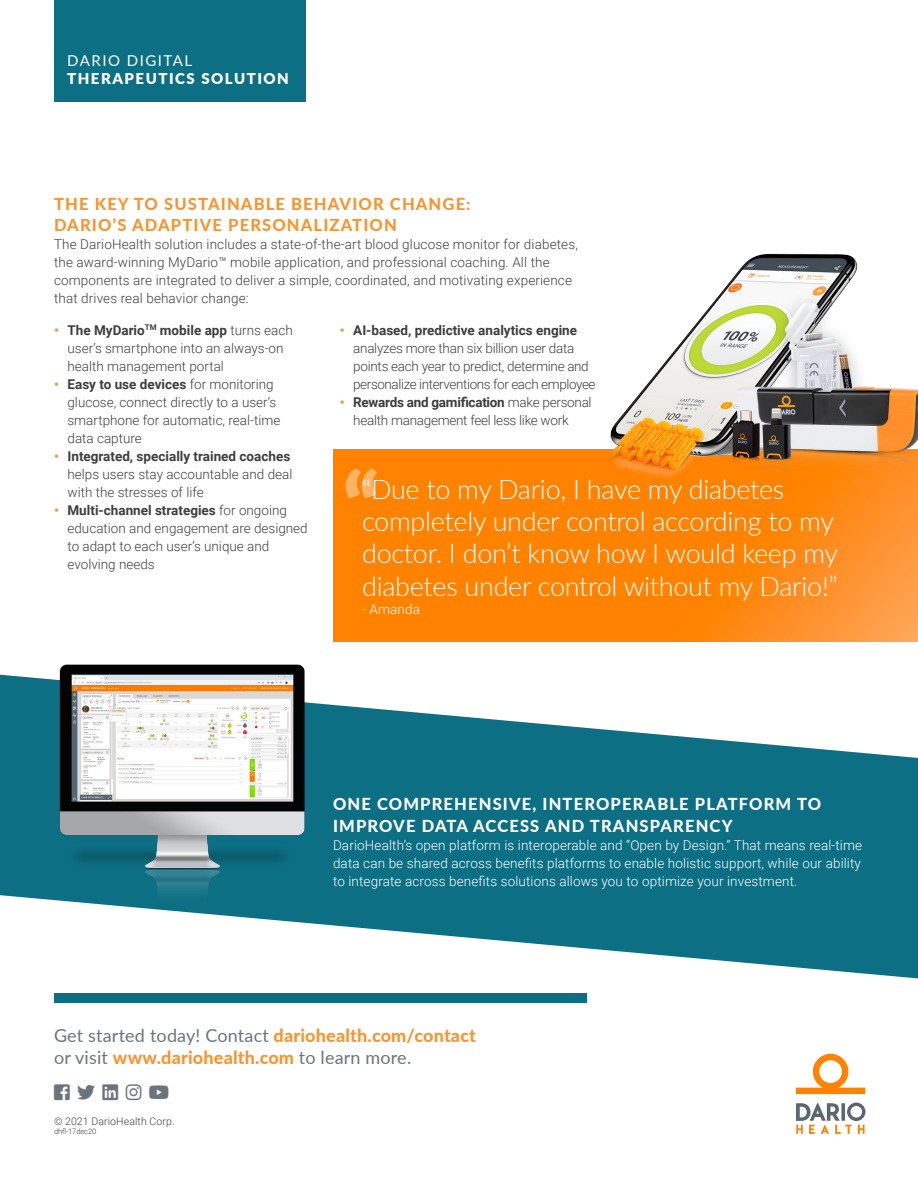
<style>
.page{position:relative;width:918px;height:1188px;background:#fff}
.page>*{position:absolute;margin:0;border:0;box-sizing:border-box;transform-origin:0 0}
.t1{font:900 90px "Lato";color:#fff}
.t2{font:300 27px/32.4px "Lato";letter-spacing:-.01em;color:#fff}
.t3{font:18px/21.6px "Lato";letter-spacing:.01em;color:#6a747d}
.t4{font:18px "Font Awesome 5 Brands";color:#6a747d}
.t5{font:800 16.5px/21.6px "Lato";letter-spacing:.07em;color:#fff}
.t6{font:800 16.5px/21.6px "Lato";letter-spacing:.07em;color:#f79532}
.t7{font:900 15px/18px "Lato";letter-spacing:.1em;color:#fff}
.Body{font:300 13.5px/18px "Roboto";color:#3e3e3f}
.Body-2{font:300 13.5px/18px "Roboto";letter-spacing:.01em;color:#fff;text-align:justify}
.Body-3{font:300 13.5px/18px "Roboto";letter-spacing:-.02em;color:#3e3e3f}
.Body-4{font:300 10.5px "Roboto";letter-spacing:.01em;color:#3e3e3f}
.Body-5{font:300 7.5px "Roboto";letter-spacing:-.01em;color:#3e3e3f}
.s1{font-weight:400}
.s2{font-weight:700;color:#ff8f27}
.s3{font-weight:700}
.s4{font-weight:800;color:#f79532}
</style>
<div class="page">
<svg style="left:796px;top:1054px;width:69px;height:40px"></svg>
<svg style="left:796px;top:1103px;width:69px;height:31px"></svg>
<div style="left:54px;top:993px;width:532px;height:10px;background:#0d6f84"></div>
<div style="left:54px;top:0;width:252px;height:102px;background:#0d6f84"></div>
<svg style="left:0;top:674px;width:918px;height:305px;fill:#0d6f84"></svg>
<svg style="left:333px;top:449px;width:585px;height:193px;background:#ff8509"></svg>
<img style="left:598px;top:253px;width:320px;height:246px">
<img style="left:15px;top:664px;width:309px;height:250px">
<p class="t7" style="left:67px;top:51px;width:223px"><span class="s1">DARIO DIGITAL<br></span>THERAPEUTICS SOLUTION</p>
<p class="t6" style="left:54px;top:192px;width:418px">THE KEY TO SUSTAINABLE BEHAVIOR CHANGE:<br>DARIO’S ADAPTIVE PERSONALIZATION</p>
<p class="Body" style="left:54px;top:235px;width:525px">The DarioHealth solution includes a state-of-the-art blood glucose monitor for diabetes, the award-winning MyDario™ mobile application, and professional coaching. All the components are integrated to deliver a simple, coordinated, and motivating experience that drives real behavior change:</p>
<p class="Body" style="left:68px;top:320px;width:227px;text-indent:-14px"><span class="s2">•</span> <span class="s3">The MyDario</span><sup>TM</sup> <span class="s3">mobile app</span> turns each user’s smartphone into an always-on health management portal</p>
<p class="Body" style="left:68px;top:374px;width:214px;text-indent:-14px"><span class="s2">•</span> <span class="s3">Easy to use devices</span> for monitoring glucose, connect directly to a user’s smartphone for automatic, real-time data capture</p>
<p class="Body" style="left:68px;top:446px;width:226px;text-indent:-14px"><span class="s2">•</span> <span class="s3">Integrated, specially trained coaches </span>helps users stay accountable and deal with the stresses of life</p>
<p class="Body" style="left:68px;top:500px;width:242px;text-indent:-14px"><span class="s2">•</span> <span class="s3">Multi-channel strategies</span> for ongoing education and engagement are designed to adapt to each user’s unique and evolving needs</p>
<p class="Body-3" style="left:353px;top:320px;width:244px;text-indent:-14px"><span class="s2">•</span> <span class="s3">AI-based, predictive analytics engine </span>analyzes more than six billion user data points each year to predict, determine and personalize interventions for each employee</p>
<p class="Body-3" style="left:353px;top:392px;width:240px;text-indent:-14px"><span class="s2">•</span> <span class="s3">Rewards and gamification</span> make personal health management feel less like work</p>
<h1 class="t1" style="left:343px;top:439px;width:38px">“</h1>
<p class="t2" style="left:362px;top:472px;width:478px">“Due to my Dario, I have my diabetes completely under control according to my doctor. I don’t know how I would keep my diabetes under control without my Dario!”</p>
<p class="Body-2" style="left:362px;top:599px;width:59px">- Amanda</p>
<p class="t5" style="left:333px;top:793px;width:490px">ONE COMPREHENSIVE, INTEROPERABLE PLATFORM TO<br>IMPROVE DATA ACCESS AND TRANSPARENCY</p>
<p class="Body-2" style="left:333px;top:835px;width:531px">DarioHealth’s open platform is interoperable and “Open by Design.” That means real-time data can be shared across benefits platforms to enable holistic support, while our ability to integrate across benefits solutions allows you to optimize your investment.</p>
<p class="t3" style="left:54px;top:1024px;width:424px">Get started today! Contact <span class="s4">dariohealth.com/contact </span>or visit <span class="s4">www.dariohealth.com</span> to learn more.</p>
<p class="t4" style="left:54px;top:1083px;width:117px">□□▲❑◆ ▼▼▼ ●■■ ■▲▼ □◆▼◆</p>
<p class="Body-4" style="left:54px;top:1114px;width:122px">© 2021 DarioHealth Corp.</p>
<p class="Body-5" style="left:54px;top:1126px;width:44px">dhfl-17dec20</p>
</div>
